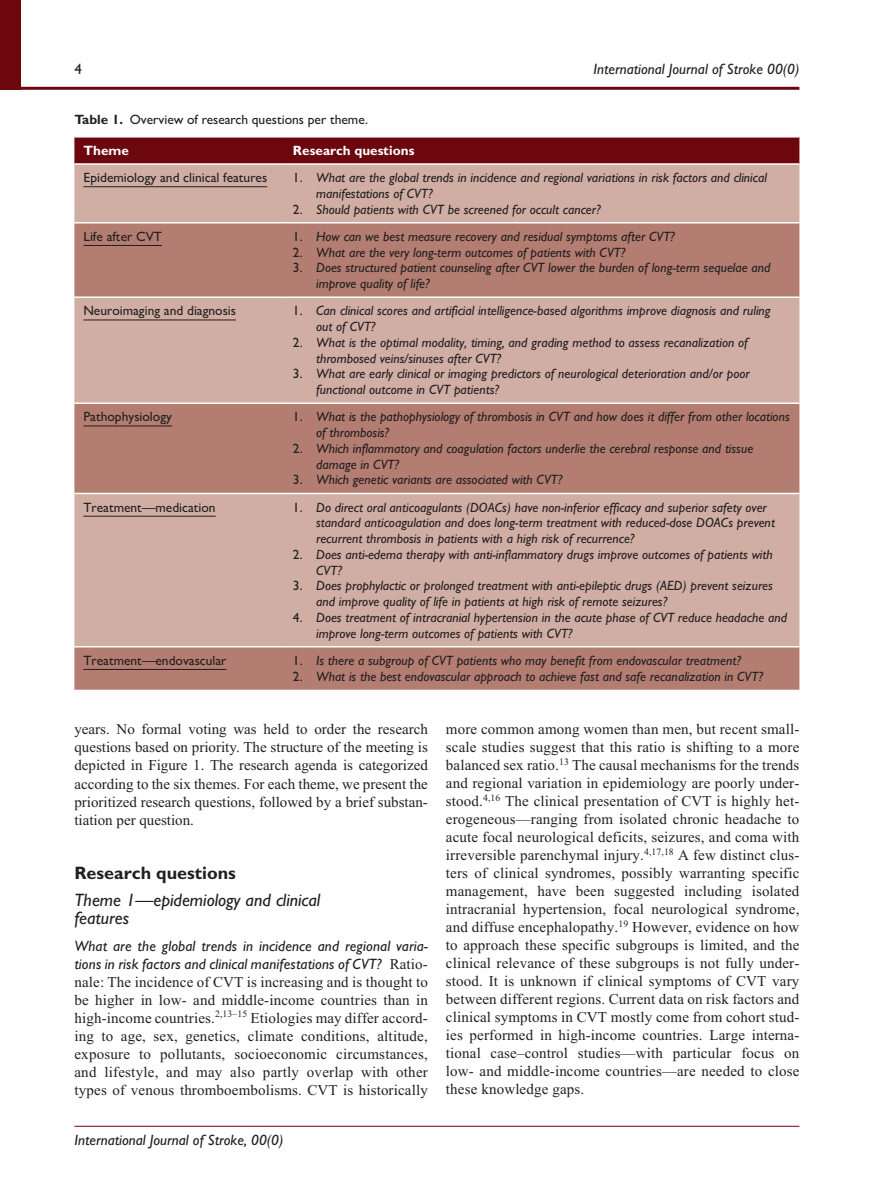
<style>
.page{position:relative;width:893px;height:1191px;background:#fff}
.page>*{position:absolute;margin:0;border:0;box-sizing:border-box;transform-origin:0 0}
.t1{font:italic 500 18px/18px "Gill Sans MT Pro";color:#231f20}
.t2{font:700 18px "Gill Sans Std";color:#231f20}
.t3{font:15px/18px "Times New Roman";letter-spacing:.01em;color:#231f20;text-align:justify}
.t4{font:italic 500 15px/18px "Gill Sans MT Pro";letter-spacing:.01em;color:#231f20}
.t5{font:500 15px "Gill Sans MT Pro";color:#231f20}
.t6{font:italic 500 13.5px/15.8px "Gill Sans MT Pro";color:#231f20}
.t7{font:500 13.5px "Gill Sans MT Pro";color:#231f20}
.t8{font:700 13.5px "Gill Sans MT Pro";color:#fff}
.s1{font-family:"Gill Sans Std";font-weight:700}
.s2{font-style:normal}
.s3{font-family:"Times New Roman";font-weight:400;font-style:normal}
</style>
<div class="page">
<hr style="left:0;top:87px;width:799px;height:3px;background:#6d070e">
<div style="left:0;top:0;width:21px;height:89px;background:#6d070e"></div>
<hr style="left:74px;top:1125px;width:725px;height:1px;background:#6d070e">
<div style="left:74px;top:138px;width:725px;height:25px;background:#6d070e"></div>
<div style="left:74px;top:165px;width:725px;height:57px;background:#d1aea4"></div>
<svg style="left:74px;top:223px;width:725px;height:466px;background:#c3988d"></svg>
<hr style="left:74px;top:296px;width:210px;height:2px;background:#fff">
<hr style="left:284px;top:296px;width:515px;height:2px;background:#fff">
<hr style="left:74px;top:402px;width:210px;height:2px;background:#fff">
<hr style="left:284px;top:402px;width:515px;height:2px;background:#fff">
<hr style="left:74px;top:493px;width:210px;height:1px;background:#fff">
<hr style="left:284px;top:493px;width:515px;height:1px;background:#fff">
<hr style="left:74px;top:646px;width:210px;height:1px;background:#fff">
<hr style="left:284px;top:646px;width:515px;height:1px;background:#fff">
<hr style="left:83px;top:186px;width:184px;height:1px;background:#231f20">
<hr style="left:83px;top:245px;width:79px;height:1px;background:#231f20">
<hr style="left:83px;top:319px;width:153px;height:1px;background:#231f20">
<hr style="left:83px;top:425px;width:89px;height:1px;background:#231f20">
<hr style="left:83px;top:516px;width:133px;height:1px;background:#231f20">
<hr style="left:83px;top:669px;width:143px;height:1px;background:#231f20">
<p class="t5" style="left:74px;top:60px;width:9px">4</p>
<p class="t4" style="left:593px;top:60px;width:207px">International Journal of Stroke 00(0)</p>
<p class="t7" style="left:74px;top:111px;width:295px"><span class="s1">Table 1.</span> Overview of research questions per theme.</p>
<p class="t8" style="left:83px;top:142px;width:47px">Theme</p>
<p class="t8" style="left:293px;top:142px;width:123px">Research questions</p>
<p class="t7" style="left:83px;top:170px;width:185px">Epidemiology and clinical features</p>
<p class="t6" style="left:316px;top:170px;width:452px;text-indent:-23px"><span class="s2">1.</span> What are the global trends in incidence and regional variations in risk factors and clinical manifestations of CVT?</p>
<p class="t6" style="left:293px;top:201px;width:309px"><span class="s2">2.</span> Should patients with CVT be screened for occult cancer?</p>
<p class="t7" style="left:83px;top:228px;width:80px">Life after CVT</p>
<p class="t6" style="left:293px;top:228px;width:384px"><span class="s2">1.</span> How can we best measure recovery and residual symptoms after CVT?</p>
<p class="t6" style="left:293px;top:244px;width:334px"><span class="s2">2.</span> What are the very long-term outcomes of patients with CVT?</p>
<p class="t6" style="left:316px;top:260px;width:456px;text-indent:-23px"><span class="s2">3.</span> Does structured patient counseling after CVT lower the burden of long-term sequelae and improve quality of life?</p>
<p class="t7" style="left:83px;top:303px;width:154px">Neuroimaging and diagnosis</p>
<p class="t6" style="left:316px;top:303px;width:456px;text-indent:-23px"><span class="s2">1.</span> Can clinical scores and artificial intelligence-based algorithms improve diagnosis and ruling out of CVT?</p>
<p class="t6" style="left:316px;top:334px;width:433px;text-indent:-23px"><span class="s2">2.</span> What is the optimal modality, timing, and grading method to assess recanalization of thrombosed veins/sinuses after CVT?</p>
<p class="t6" style="left:316px;top:366px;width:435px;text-indent:-23px"><span class="s2">3.</span> What are early clinical or imaging predictors of neurological deterioration and/or poor functional outcome in CVT patients?</p>
<p class="t7" style="left:83px;top:409px;width:90px">Pathophysiology</p>
<p class="t6" style="left:316px;top:409px;width:475px;text-indent:-23px"><span class="s2">1.</span> What is the pathophysiology of thrombosis in CVT and how does it differ from other locations of thrombosis?</p>
<p class="t6" style="left:316px;top:440px;width:439px;text-indent:-23px"><span class="s2">2.</span> Which inflammatory and coagulation factors underlie the cerebral response and tissue damage in CVT?</p>
<p class="t6" style="left:293px;top:472px;width:271px"><span class="s2">3.</span> Which genetic variants are associated with CVT?</p>
<p class="t7" style="left:83px;top:499px;width:134px">Treatment—medication</p>
<p class="t6" style="left:316px;top:499px;width:460px;text-indent:-23px"><span class="s2">1.</span> Do direct oral anticoagulants (DOACs) have non-inferior efficacy and superior safety over standard anticoagulation and does long-term treatment with reduced-dose DOACs prevent recurrent thrombosis in patients with a high risk of recurrence?</p>
<p class="t6" style="left:316px;top:546px;width:458px;text-indent:-23px"><span class="s2">2.</span> Does anti-edema therapy with anti-inflammatory drugs improve outcomes of patients with<br>CVT?</p>
<p class="t6" style="left:316px;top:578px;width:458px;text-indent:-23px"><span class="s2">3.</span> Does prophylactic or prolonged treatment with anti-epileptic drugs (AED) prevent seizures and improve quality of life in patients at high risk of remote seizures?</p>
<p class="t6" style="left:316px;top:609px;width:473px;text-indent:-23px"><span class="s2">4.</span> Does treatment of intracranial hypertension in the acute phase of CVT reduce headache and improve long-term outcomes of patients with CVT?</p>
<p class="t7" style="left:83px;top:652px;width:145px">Treatment—endovascular</p>
<p class="t6" style="left:293px;top:652px;width:450px"><span class="s2">1.</span> Is there a subgroup of CVT patients who may benefit from endovascular treatment?</p>
<p class="t6" style="left:293px;top:668px;width:472px"><span class="s2">2.</span> What is the best endovascular approach to achieve fast and safe recanalization in CVT?</p>
<p class="t3" style="left:74px;top:720px;width:355px">years. No formal voting was held to order the research questions based on priority. The structure of the meeting is depicted in Figure 1. The research agenda is categorized according to the six themes. For each theme, we present the prioritized research questions, followed by a brief substan&shy;tiation per question.</p>
<p class="t2" style="left:74px;top:862px;width:163px">Research questions</p>
<p class="t1" style="left:74px;top:890px;width:247px">Theme 1—epidemiology and clinical features</p>
<p class="t4" style="left:74px;top:936px;width:355px">What are the global trends in incidence and regional varia&shy;tions in risk factors and clinical manifestations of CVT? <span class="s3">Ratio-</span></p>
<p class="t3" style="left:74px;top:972px;width:355px">nale: The incidence of CVT is increasing and is thought to be higher in low- and middle-income countries than in high-income countries.<sup>2,13–15</sup> Etiologies may differ accord&shy;ing to age, sex, genetics, climate conditions, altitude, exposure to pollutants, socioeconomic circumstances, and lifestyle, and may also partly overlap with other types of venous thromboembolisms. CVT is historically</p>
<p class="t4" style="left:74px;top:1130px;width:210px">International Journal of Stroke, 00(0)</p>
<p class="t3" style="left:446px;top:720px;width:355px">more common among women than men, but recent small&shy;scale studies suggest that this ratio is shifting to a more balanced sex ratio.<sup>13</sup> The causal mechanisms for the trends and regional variation in epidemiology are poorly under&shy;stood.<sup>4,16</sup> The clinical presentation of CVT is highly het&shy;erogeneous—ranging from isolated chronic headache to acute focal neurological deficits, seizures, and coma with irreversible parenchymal injury.<sup>4,17,18</sup> A few distinct clus&shy;ters of clinical syndromes, possibly warranting specific management, have been suggested including isolated intracranial hypertension, focal neurological syndrome, and diffuse encephalopathy.<sup>19</sup> However, evidence on how to approach these specific subgroups is limited, and the clinical relevance of these subgroups is not fully under&shy;stood. It is unknown if clinical symptoms of CVT vary between different regions. Current data on risk factors and clinical symptoms in CVT mostly come from cohort stud&shy;ies performed in high-income countries. Large interna&shy;tional case–control studies—with particular focus on low- and middle-income countries—are needed to close these knowledge gaps.</p>
</div>
